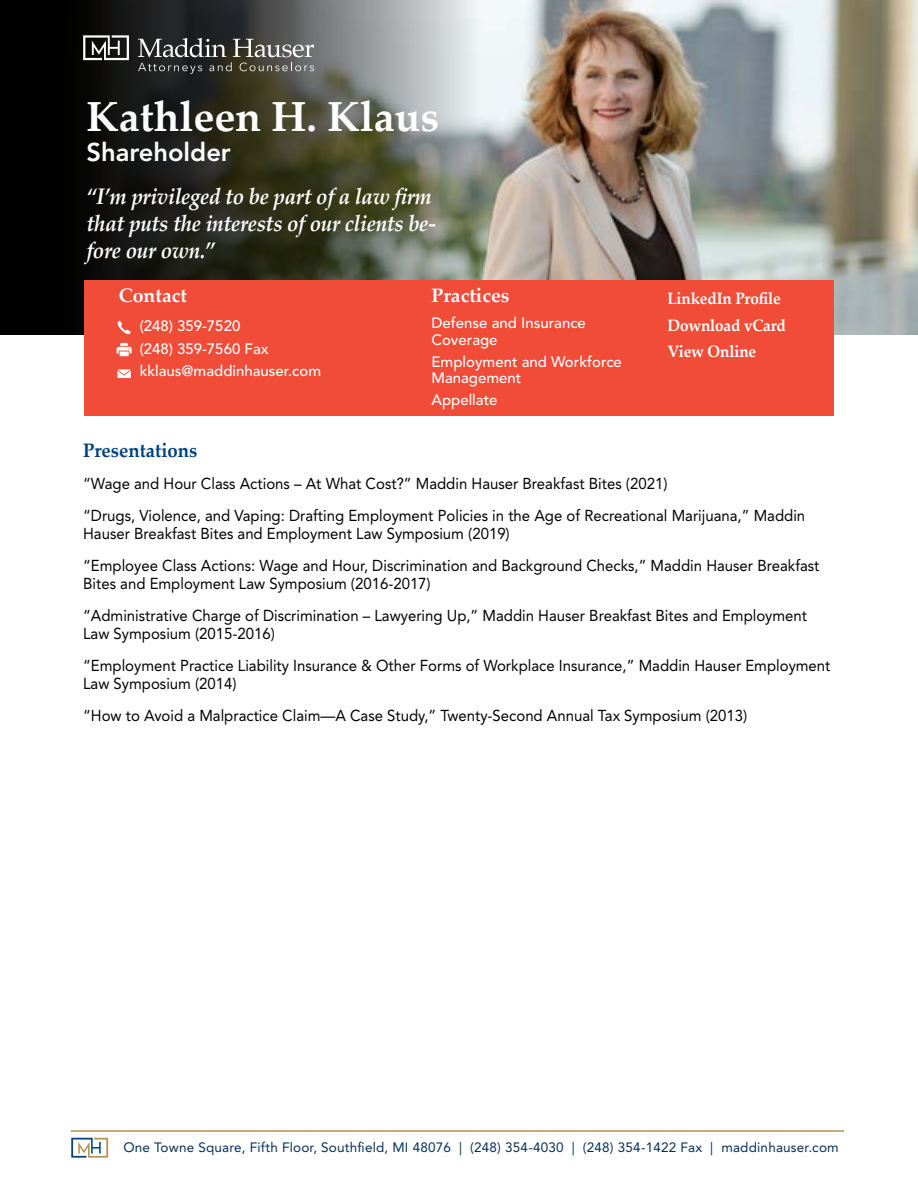
<style>
.page{position:relative;width:918px;height:1188px;background:#fff}
.page>*{position:absolute;margin:0;border:0;box-sizing:border-box;transform-origin:0 0}
.t1{font:700 42px "Palatino Linotype";color:#fff}
.t2{font:800 25.5px "Avenir LT Std";color:#fff}
.t3{font:italic 700 22.5px/27px "Palatino Linotype";letter-spacing:-.015em;color:#fff;scale:.92 1}
.t4{font:700 19.5px "Palatino Linotype";color:#fff}
.t5{font:700 19.5px "Palatino Linotype";color:#00427d;scale:.95 1}
.t6{font:700 16.5px/26.5px "Palatino Linotype";letter-spacing:-.01em;color:#fff;scale:.93 1}
.t7{font:15.75px/31.8px "Avenir LT Std";color:#000;scale:.95 1}
.t8{font:500 15px/22.5px "Avenir LT Std";color:#fff}
.t9{font:13.5px "Avenir LT Std";letter-spacing:.015em;color:#002e5c}
</style>
<div class="page">
<img style="left:477px;top:0;width:441px;height:335px">
<svg style="left:114px;top:0;width:363px;height:280px;background:#525449"></svg>
<div style="left:0;top:0;width:114px;height:335px;background:#000"></div>
<div style="left:84px;top:280px;width:750px;height:136px;background:#f04c38"></div>
<svg style="left:118px;top:321px;width:13px;height:13px"></svg>
<svg style="left:117px;top:343px;width:15px;height:13px"></svg>
<svg style="left:83px;top:35px;width:46px;height:25px"></svg>
<svg style="left:138px;top:38px;width:176px;height:36px;background:#595956"></svg>
<svg style="left:117px;top:369px;width:14px;height:9px"></svg>
<hr style="left:71px;top:1130px;width:773px;height:2px;background:#b59157">
<svg style="left:71px;top:1138px;width:37px;height:20px"></svg>
<h1 class="t1" style="left:86px;top:87px;width:354px">Kathleen H. Klaus</h1>
<h2 class="t2" style="left:86px;top:137px;width:146px">Shareholder</h2>
<h3 class="t3" style="left:86px;top:182px;width:382px">“I’m privileged to be part of a law firm that puts the interests of our clients be&shy;fore our own.”</h3>
<p class="t4" style="left:119px;top:282px;width:70px">Contact</p>
<p class="t8" style="left:140px;top:315px;width:183px">(248) 359-7520<br>(248) 359-7560 Fax kklaus@maddinhauser.com</p>
<p class="t4" style="left:431px;top:282px;width:79px">Practices</p>
<p class="t8" style="left:431px;top:315px;width:156px;line-height:16.5px">Defense and Insurance<br>Coverage</p>
<p class="t8" style="left:431px;top:353px;width:192px;line-height:16.5px">Employment and Workforce<br>Management</p>
<p class="t8" style="left:431px;top:389px;width:68px">Appellate</p>
<p class="t6" style="left:667px;top:285px;width:129px">LinkedIn Profile<br>Download vCard<br>View Online</p>
<p class="t5" style="left:83px;top:437px;width:122px">Presentations</p>
<p class="t7" style="left:83px;top:468px;width:762px">“Wage and Hour Class Actions – At What Cost?” Maddin Hauser Breakfast Bites (2021)<br>“Drugs, Violence, and Vaping: Drafting Employment Policies in the Age of Recreational Marijuana,” Maddin</p>
<p class="t7" style="left:83px;top:518px;width:777px">Hauser Breakfast Bites and Employment Law Symposium (2019)<br>“Employee Class Actions: Wage and Hour, Discrimination and Background Checks,” Maddin Hauser Breakfast</p>
<p class="t7" style="left:83px;top:568px;width:764px">Bites and Employment Law Symposium (2016-2017)<br>“Administrative Charge of Discrimination – Lawyering Up,” Maddin Hauser Breakfast Bites and Employment</p>
<p class="t7" style="left:83px;top:618px;width:788px">Law Symposium (2015-2016)<br>“Employment Practice Liability Insurance &amp; Other Forms of Workplace Insurance,” Maddin Hauser Employment</p>
<p class="t7" style="left:83px;top:668px;width:701px">Law Symposium (2014)<br>“How to Avoid a Malpractice Claim—A Case Study,” Twenty-Second Annual Tax Symposium (2013)</p>
<p class="t9" style="left:123px;top:1139px;width:717px">One Towne Square, Fifth Floor, Southfield, MI 48076 | (248) 354-4030 | (248) 354-1422 Fax | maddinhauser.com</p>
</div>
